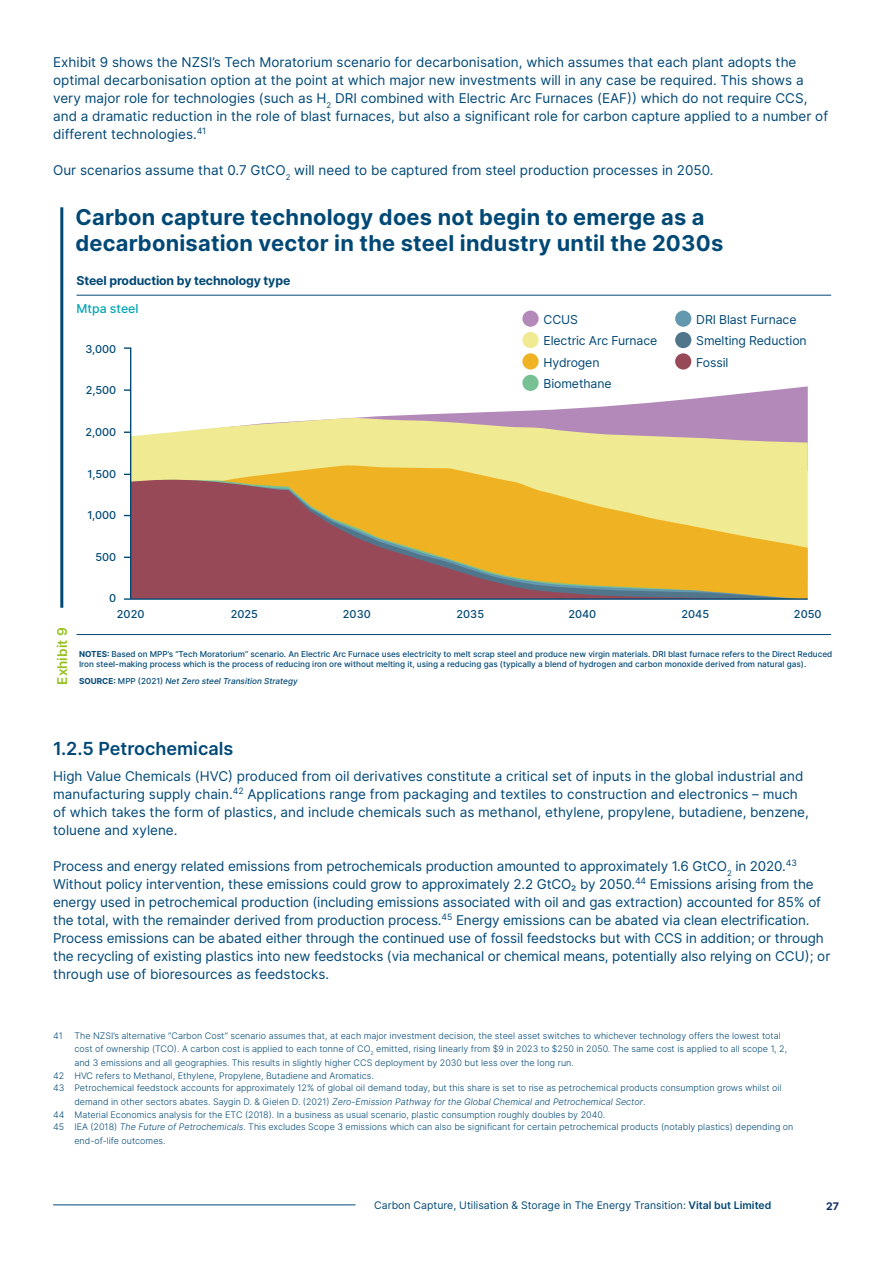
<style>
.page{position:relative;width:893px;height:1263px;background:#fff}
.page>*{position:absolute;margin:0;border:0;box-sizing:border-box;transform-origin:0 0}
.t1{font:700 21.9px/26.2px "Inter";letter-spacing:.01em;color:#004875}
.t2{font:600 18px "Inter";color:#004877}
.t3{font:13.5px/18px "Inter";color:#004877}
.t4{font:600 13.5px "Inter";color:#95c11f}
.t5{font:12.3px/21.5px "Inter";letter-spacing:-.01em;color:#004875}
.t6{font:700 12.3px "Inter";letter-spacing:-.01em;color:#004875}
.t7{font:500 12.3px "Inter";color:#00a5b4}
.t8{font:500 10.95px "Inter";color:#004875}
.t9{font:10.5px "Inter";color:#004875}
.t10{font:700 10.5px "Inter";color:#0c2c65}
.t11{font:300 9px "Inter";color:#004875}
.t12{font:italic 300 9px "Inter";color:#004875}
.t13{font:500 8.25px/9.9px "Inter";color:#004875}
.t14{font:8.25px "Inter V";color:#004875}
.s1{font-weight:700}
.s2{font-family:"Inter";font-weight:700}
.s3{font-family:"Inter";font-weight:500}
.s4{font-style:normal}
.s5{font-style:italic}
.s6{font-weight:600}
</style>
<div class="page">
<hr style="left:60px;top:207px;width:3px;height:401px;background:#004875">
<div style="left:522px;top:311px;width:17px;height:16px;background:#b389ba;border-radius:50%"></div>
<div style="left:522px;top:332px;width:17px;height:16px;background:#f0ea92;border-radius:50%"></div>
<div style="left:522px;top:353px;width:17px;height:17px;background:#efb223;border-radius:50%"></div>
<div style="left:675px;top:311px;width:16px;height:16px;background:#6398ae;border-radius:50%"></div>
<div style="left:675px;top:332px;width:16px;height:16px;background:#51768c;border-radius:50%"></div>
<div style="left:675px;top:353px;width:16px;height:17px;background:#984958;border-radius:50%"></div>
<div style="left:522px;top:375px;width:17px;height:16px;background:#78c195;border-radius:50%"></div>
<svg style="left:352px;top:386px;width:456px;height:32px"></svg>
<svg style="left:132px;top:418px;width:676px;height:61px;background:#e5d99f"></svg>
<svg style="left:192px;top:465px;width:616px;height:133px;background:#efda73"></svg>
<svg style="left:758px;top:490px;width:40px;height:108px;background:#eecc59"></svg>
<svg style="left:132px;top:479px;width:626px;height:119px;background:#c48c4a"></svg>
<hr style="left:77px;top:295px;width:754px;height:1px;background:#004875">
<hr style="left:77px;top:634px;width:754px;height:1px;background:#004875">
<hr style="left:124px;top:598px;width:684px;height:2px;background:#004875">
<svg style="left:123px;top:347px;width:9px;height:253px"></svg>
<hr style="left:53px;top:1204px;width:302px;height:1px;background:#004875">
<p class="t3" style="left:53px;top:53px;width:777px">Exhibit 9 shows the NZSI’s Tech Moratorium scenario for decarbonisation, which assumes that each plant adopts the optimal decarbonisation option at the point at which major new investments will in any case be required. This shows a very major role for technologies (such as H<sub>2</sub> DRI combined with Electric Arc Furnaces (EAF)) which do not require CCS, and a dramatic reduction in the role of blast furnaces, but also a significant role for carbon capture applied to a number of different technologies.<sup>41</sup></p>
<p class="t3" style="left:53px;top:161px;width:662px">Our scenarios assume that 0.7 GtCO<sub>2</sub> will need to be captured from steel production processes in 2050.</p>
<h1 class="t1" style="left:76px;top:203px;width:649px">Carbon capture technology does not begin to emerge as a decarbonisation vector in the steel industry until the 2030s</h1>
<p class="t6" style="left:77px;top:272px;width:215px">Steel production by technology type</p>
<p class="t7" style="left:77px;top:299px;width:63px">Mtpa steel</p>
<p class="t8" style="left:85px;top:341px;width:32px">3,000</p>
<p class="t8" style="left:86px;top:382px;width:32px">2,500</p>
<p class="t8" style="left:86px;top:424px;width:32px">2,000</p>
<p class="t8" style="left:88px;top:465px;width:30px">1,500</p>
<p class="t8" style="left:88px;top:507px;width:30px">1,000</p>
<p class="t8" style="left:95px;top:549px;width:22px">500</p>
<p class="t8" style="left:109px;top:590px;width:9px">0</p>
<p class="t5" style="left:544px;top:308px;width:115px">CCUS<br>Electric Arc Furnace<br>Hydrogen</p>
<p class="t5" style="left:696px;top:308px;width:112px">DRI Blast Furnace<br>Smelting Reduction<br>Fossil</p>
<p class="t5" style="left:544px;top:372px;width:70px">Biomethane</p>
<p class="t4" style="left:52px;top:685px;width:58px;rotate:-90deg">Exhibit 9</p>
<p class="t8" style="left:117px;top:606px;width:29px">2020</p>
<p class="t8" style="left:231px;top:606px;width:29px">2025</p>
<p class="t8" style="left:343px;top:606px;width:29px">2030</p>
<p class="t8" style="left:457px;top:606px;width:29px">2035</p>
<p class="t8" style="left:568px;top:606px;width:29px">2040</p>
<p class="t8" style="left:681px;top:606px;width:29px">2045</p>
<p class="t8" style="left:794px;top:606px;width:29px">2050</p>
<p class="t13" style="left:79px;top:649px;width:755px"><span class="s1">NOTES:</span> Based on MPP’s “Tech Moratorium” scenario. An Electric Arc Furnace uses electricity to melt scrap steel and produce new virgin materials. DRI blast furnace refers to the Direct Reduced<br>Iron steel-making process which is the process of reducing iron ore without melting it, using a reducing gas (typically a blend of hydrogen and carbon monoxide derived from natural gas).</p>
<p class="t14" style="left:79px;top:675px;width:220px"><span class="s2">SOURCE:</span> <span class="s3">MPP (2021)</span> Net Zero steel Transition Strategy</p>
<h2 class="t2" style="left:53px;top:735px;width:182px">1.2.5 Petrochemicals</h2>
<p class="t3" style="left:53px;top:767px;width:757px">High Value Chemicals (HVC) produced from oil derivatives constitute a critical set of inputs in the global industrial and manufacturing supply chain.<sup>42</sup> Applications range from packaging and textiles to construction and electronics – much of which takes the form of plastics, and include chemicals such as methanol, ethylene, propylene, butadiene, benzene, toluene and xylene.</p>
<p class="t3" style="left:53px;top:857px;width:779px">Process and energy related emissions from petrochemicals production amounted to approximately 1.6 GtCO<sub>2</sub> in 2020.<sup>43<br></sup>Without policy intervention, these emissions could grow to approximately 2.2 GtCO2 by 2050.<sup>44</sup> Emissions arising from the energy used in petrochemical production (including emissions associated with oil and gas extraction) accounted for 85% of the total, with the remainder derived from production process.<sup>45</sup> Energy emissions can be abated via clean electrification.<br>Process emissions can be abated either through the continued use of fossil feedstocks but with CCS in addition; or through the recycling of existing plastics into new feedstocks (via mechanical or chemical means, potentially also relying on CCU); or through use of bioresources as feedstocks.</p>
<p class="t11" style="left:53px;top:1029px;width:11px">41</p>
<p class="t11" style="left:74px;top:1029px;width:708px">The NZSI’s alternative “Carbon Cost” scenario assumes that, at each major investment decision, the steel asset switches to whichever technology offers the lowest total</p>
<p class="t11" style="left:74px;top:1043px;width:714px">cost of ownership (TCO). A carbon cost is applied to each tonne of CO<sub>2</sub> emitted, rising linearly from $9 in 2023 to $250 in 2050. The same cost is applied to all scope 1, 2,</p>
<p class="t11" style="left:74px;top:1056px;width:501px">and 3 emissions and all geographies. This results in slightly higher CCS deployment by 2030 but less over the long run.</p>
<p class="t11" style="left:53px;top:1069px;width:322px">42 HVC refers to Methanol, Ethylene, Propylene, Butadiene and Aromatics.</p>
<p class="t11" style="left:53px;top:1082px;width:730px">43 Petrochemical feedstock accounts for approximately 12% of global oil demand today, but this share is set to rise as petrochemical products consumption grows whilst oil</p>
<p class="t12" style="left:74px;top:1095px;width:572px"><span class="s4">demand in other sectors abates. Saygin D. &amp; Gielen D. (2021)</span> Zero-Emission Pathway for the Global Chemical and Petrochemical Sector<span class="s4">.</span></p>
<p class="t11" style="left:53px;top:1108px;width:553px">44 Material Economics analysis for the ETC (2018). In a business as usual scenario, plastic consumption roughly doubles by 2040.</p>
<p class="t11" style="left:53px;top:1121px;width:742px">45 IEA (2018) <span class="s5">The Future of Petrochemicals</span>. This excludes Scope 3 emissions which can also be significant for certain petrochemical products (notably plastics) depending on</p>
<p class="t11" style="left:74px;top:1134px;width:93px">end-of-life outcomes.</p>
<p class="t9" style="left:374px;top:1197px;width:399px">Carbon Capture, Utilisation &amp; Storage in The Energy Transition: <span class="s6">Vital but Limited</span></p>
<p class="t10" style="left:826px;top:1198px;width:14px">27</p>
</div>
